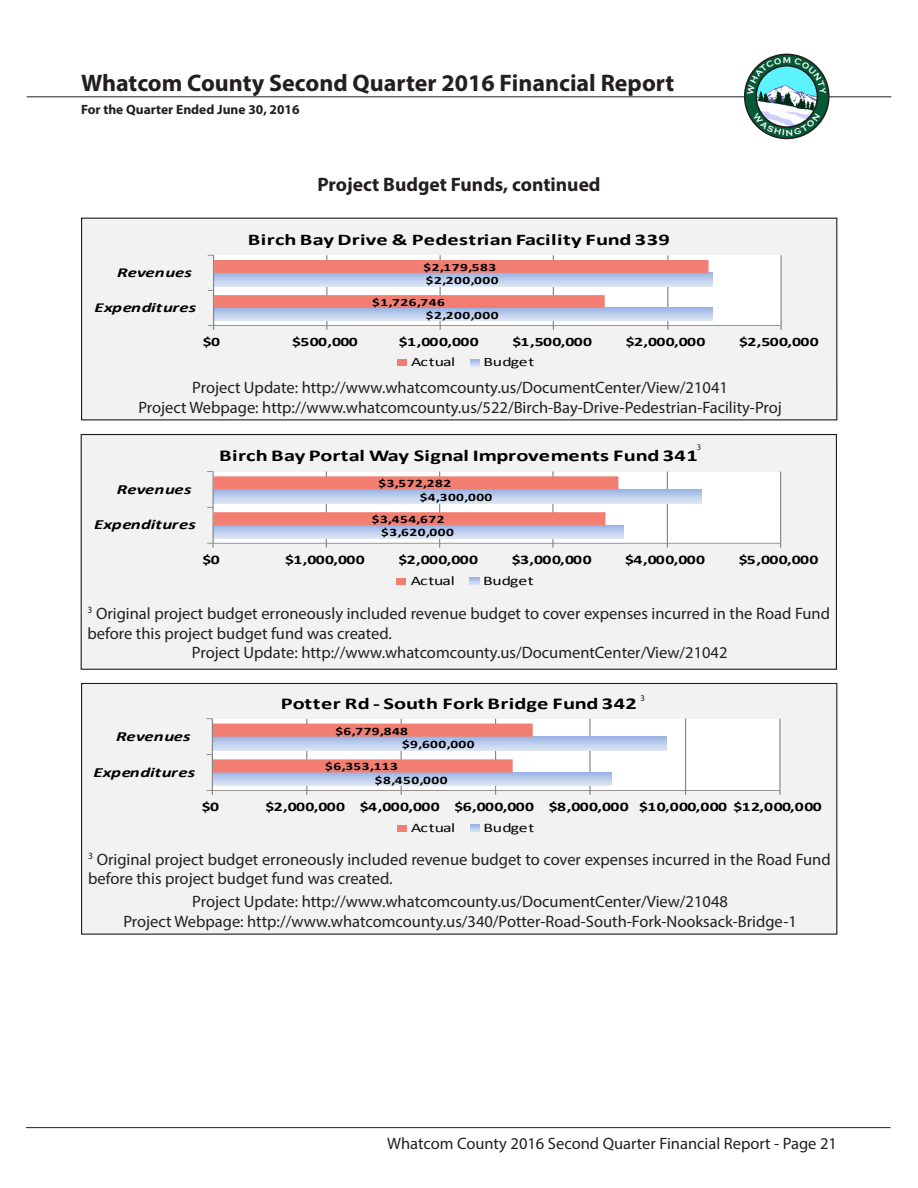
<style>
.page{position:relative;width:918px;height:1188px;background:#fff}
.page>*{position:absolute;margin:0;border:0;box-sizing:border-box;transform-origin:0 0}
.t1{font:700 24px "Myriad Pro";color:#231f20}
.Qtrly_Section_Contin{font:700 19.5px "Myriad Pro";color:#231f20}
.t2{font:700 16.65px "Calibri";color:#000;scale:1.35 1}
.Proj_Budget_Link_Tex{font:16.5px "Myriad Pro";color:#231f20}
.Proj_Budget_Notes{font:16.5px/19.8px "Myriad Pro";color:#231f20}
.t3{font:700 16.35px "Calibri";letter-spacing:.015em;color:#000;scale:1.38 1}
.t4{font:italic 700 13.95px "Calibri";letter-spacing:.01em;color:#000;scale:1.35 1}
.t5{font:italic 700 13.65px "Calibri";letter-spacing:.01em;color:#000;scale:1.38 1}
.t6{font:700 13.5px "Myriad Pro";color:#231f20}
.t7{font:700 13.05px "Calibri";letter-spacing:.025em;color:#000;scale:1.35 1}
.t8{font:13.05px "Calibri";letter-spacing:-.01em;color:#000;scale:1.35 1}
.t9{font:700 12.9px "Calibri";letter-spacing:-.04em;color:#000;scale:1.38 1}
.t10{font:12.9px "Calibri";letter-spacing:-.01em;color:#000;scale:1.38 1}
.t11{font:700 11.4px/22.5px "Calibri";letter-spacing:.03em;color:#000;scale:1.35 1}
.t12{font:700 11.1px/22px "Calibri";letter-spacing:.03em;color:#000;scale:1.38 1}
.Qtrly_End_Page_Notes{font:8.7px "Myriad Pro";color:#231f20}
</style>
<div class="page">
<hr style="left:27px;top:96px;width:864px;height:1px;background:#231f20">
<hr style="left:26px;top:1127px;width:865px;height:1px;background:#231f20">
<svg style="left:745px;top:54px;width:84px;height:84px"></svg>
<div style="left:744px;top:54px;width:86px;height:85px;border:2px solid #231f20;border-radius:50%"></div>
<img style="left:756px;top:66px;width:61px;height:61px;border-radius:31px">
<div style="left:82px;top:218px;width:755px;height:202px;background:#f2f2f2"></div>
<div style="left:81px;top:218px;width:756px;height:202px;border:1px solid #231f20"></div>
<div style="left:214px;top:256px;width:567px;height:70px;background:#fff"></div>
<hr style="left:326px;top:255px;width:1px;height:71px;background:#868686">
<hr style="left:440px;top:255px;width:1px;height:71px;background:#868686">
<hr style="left:553px;top:255px;width:1px;height:71px;background:#868686">
<hr style="left:667px;top:255px;width:1px;height:71px;background:#868686">
<hr style="left:781px;top:255px;width:1px;height:71px;background:#868686">
<svg style="left:214px;top:308px;width:498px;height:13px;background:#bdcdec"></svg>
<hr style="left:214px;top:325px;width:567px;height:1px;background:#868686">
<hr style="left:213px;top:255px;width:1px;height:71px;background:#868686">
<svg style="left:208px;top:255px;width:501px;height:53px"></svg>
<div style="left:397px;top:359px;width:9px;height:7px;background:#f27e72"></div>
<svg style="left:470px;top:359px;width:10px;height:7px"></svg>
<div style="left:81px;top:435px;width:755px;height:234px;background:#f2f2f2"></div>
<div style="left:81px;top:434px;width:756px;height:236px;border:1px solid #231f20"></div>
<div style="left:214px;top:472px;width:566px;height:72px;background:#fff"></div>
<hr style="left:326px;top:472px;width:1px;height:71px;background:#868686">
<hr style="left:439px;top:472px;width:1px;height:71px;background:#868686">
<hr style="left:552px;top:472px;width:1px;height:71px;background:#868686">
<hr style="left:667px;top:472px;width:1px;height:71px;background:#868686">
<hr style="left:780px;top:472px;width:1px;height:71px;background:#868686">
<svg style="left:214px;top:525px;width:409px;height:13px;background:#bccae8"></svg>
<svg style="left:618px;top:489px;width:83px;height:14px"></svg>
<hr style="left:213px;top:543px;width:568px;height:1px;background:#868686">
<hr style="left:213px;top:472px;width:1px;height:71px;background:#868686">
<svg style="left:207px;top:543px;width:7px;height:5px"></svg>
<svg style="left:207px;top:471px;width:411px;height:54px"></svg>
<div style="left:397px;top:578px;width:9px;height:7px;background:#f27e72"></div>
<svg style="left:470px;top:578px;width:9px;height:7px"></svg>
<div style="left:82px;top:684px;width:755px;height:250px;background:#f2f2f2"></div>
<div style="left:213px;top:719px;width:566px;height:72px;background:#fff"></div>
<hr style="left:306px;top:719px;width:1px;height:71px;background:#868686">
<hr style="left:401px;top:719px;width:1px;height:71px;background:#868686">
<hr style="left:495px;top:719px;width:1px;height:71px;background:#868686">
<hr style="left:589px;top:719px;width:1px;height:71px;background:#868686">
<hr style="left:685px;top:719px;width:1px;height:71px;background:#868686">
<hr style="left:779px;top:719px;width:1px;height:71px;background:#868686">
<svg style="left:213px;top:773px;width:399px;height:13px;background:#bfcfec"></svg>
<svg style="left:533px;top:737px;width:133px;height:14px;background:#beceec"></svg>
<hr style="left:212px;top:790px;width:568px;height:1px;background:#868686">
<hr style="left:212px;top:719px;width:1px;height:71px;background:#868686">
<svg style="left:206px;top:790px;width:7px;height:5px"></svg>
<svg style="left:206px;top:718px;width:327px;height:55px"></svg>
<div style="left:397px;top:825px;width:9px;height:7px;background:#f27e72"></div>
<svg style="left:470px;top:825px;width:10px;height:7px"></svg>
<svg style="left:747px;top:57px;width:79px;height:38px"></svg>
<svg style="left:753px;top:105px;width:69px;height:35px"></svg>
<h1 class="t1" style="left:81px;top:67px;width:595px">Whatcom County Second Quarter 2016 Financial Report</h1>
<p class="t6" style="left:81px;top:100px;width:220px">For the Quarter Ended June 30, 2016</p>
<p class="Qtrly_Section_Contin" style="left:317px;top:171px;width:285px">Project Budget Funds, continued</p>
<p class="t5" style="left:117px;top:264px;width:56px">Revenues</p>
<p class="t5" style="left:95px;top:299px;width:75px">Expenditures</p>
<p class="t3" style="left:248px;top:230px;width:307px">Birch Bay Drive &amp; Pedestrian Facility Fund 339</p>
<p class="t12" style="left:424px;top:256px;width:54px">$2,179,583</p>
<p class="t12" style="left:372px;top:269px;width:93px;text-indent:54px">$2,200,000 $1,726,746</p>
<p class="t12" style="left:426px;top:304px;width:54px">$2,200,000</p>
<p class="t9" style="left:203px;top:333px;width:14px">$0</p>
<p class="t9" style="left:292px;top:333px;width:49px">$500,000</p>
<p class="t9" style="left:399px;top:333px;width:59px">$1,000,000</p>
<p class="t9" style="left:512px;top:333px;width:59px">$1,500,000</p>
<p class="t9" style="left:626px;top:333px;width:59px">$2,000,000</p>
<p class="t9" style="left:739px;top:333px;width:59px">$2,500,000</p>
<p class="t10" style="left:411px;top:354px;width:34px">Actual</p>
<p class="t10" style="left:484px;top:354px;width:38px">Budget</p>
<p class="Proj_Budget_Link_Tex" style="left:192px;top:377px;width:537px">Project Update: http://www.whatcomcounty.us/DocumentCenter/View/21041</p>
<p class="Proj_Budget_Link_Tex" style="left:138px;top:397px;width:645px">Project Webpage: http://www.whatcomcounty.us/522/Birch-Bay-Drive-Pedestrian-Facility-Proj</p>
<p class="t4" style="left:117px;top:480px;width:57px">Revenues</p>
<p class="t4" style="left:94px;top:516px;width:77px">Expenditures</p>
<p class="Qtrly_End_Page_Notes" style="left:697px;top:442px;width:6px">3</p>
<p class="t2" style="left:219px;top:445px;width:356px">Birch Bay Portal Way Signal Improvements Fund 341</p>
<p class="t11" style="left:378px;top:472px;width:55px">$3,572,282</p>
<p class="t11" style="left:372px;top:486px;width:91px;text-indent:48px">$4,300,000 $3,454,672</p>
<p class="t11" style="left:381px;top:521px;width:55px">$3,620,000</p>
<p class="t7" style="left:202px;top:551px;width:14px">$0</p>
<p class="t7" style="left:285px;top:551px;width:61px">$1,000,000</p>
<p class="t7" style="left:399px;top:551px;width:61px">$2,000,000</p>
<p class="t7" style="left:512px;top:551px;width:61px">$3,000,000</p>
<p class="t7" style="left:625px;top:551px;width:61px">$4,000,000</p>
<p class="t7" style="left:739px;top:551px;width:61px">$5,000,000</p>
<p class="t8" style="left:411px;top:572px;width:34px">Actual</p>
<p class="t8" style="left:483px;top:572px;width:39px">Budget</p>
<p class="Proj_Budget_Notes" style="left:88px;top:603px;width:744px"><sup>3</sup> Original project budget erroneously included revenue budget to cover expenses incurred in the Road Fund before this project budget fund was created.</p>
<p class="Proj_Budget_Link_Tex" style="left:192px;top:643px;width:537px">Project Update: http://www.whatcomcounty.us/DocumentCenter/View/21042</p>
<p class="t4" style="left:116px;top:727px;width:57px">Revenues</p>
<p class="t4" style="left:93px;top:763px;width:77px">Expenditures</p>
<p class="Qtrly_End_Page_Notes" style="left:640px;top:692px;width:6px">3</p>
<p class="t2" style="left:281px;top:693px;width:265px">Potter Rd - South Fork Bridge Fund 342</p>
<p class="t11" style="left:335px;top:720px;width:55px">$6,779,848</p>
<p class="t11" style="left:402px;top:733px;width:55px">$9,600,000</p>
<p class="t11" style="left:325px;top:755px;width:55px">$6,353,113</p>
<p class="t11" style="left:375px;top:769px;width:55px">$8,450,000</p>
<p class="t7" style="left:202px;top:798px;width:14px">$0</p>
<p class="t7" style="left:265px;top:798px;width:413px">$2,000,000 $4,000,000 $6,000,000 $8,000,000 $10,000,000 $12,000,000</p>
<p class="t8" style="left:411px;top:820px;width:34px">Actual</p>
<p class="t8" style="left:484px;top:820px;width:39px">Budget</p>
<p class="Proj_Budget_Notes" style="left:88px;top:849px;width:744px"><sup>3</sup> Original project budget erroneously included revenue budget to cover expenses incurred in the Road Fund before this project budget fund was created.</p>
<p class="Proj_Budget_Link_Tex" style="left:192px;top:892px;width:537px">Project Update: http://www.whatcomcounty.us/DocumentCenter/View/21048</p>
<p class="Proj_Budget_Link_Tex" style="left:123px;top:912px;width:675px">Project Webpage: http://www.whatcomcounty.us/340/Potter-Road-South-Fork-Nooksack-Bridge-1</p>
<p class="Proj_Budget_Notes" style="left:387px;top:1134px;width:451px">Whatcom County 2016 Second Quarter Financial Report - Page 21</p>
</div>
